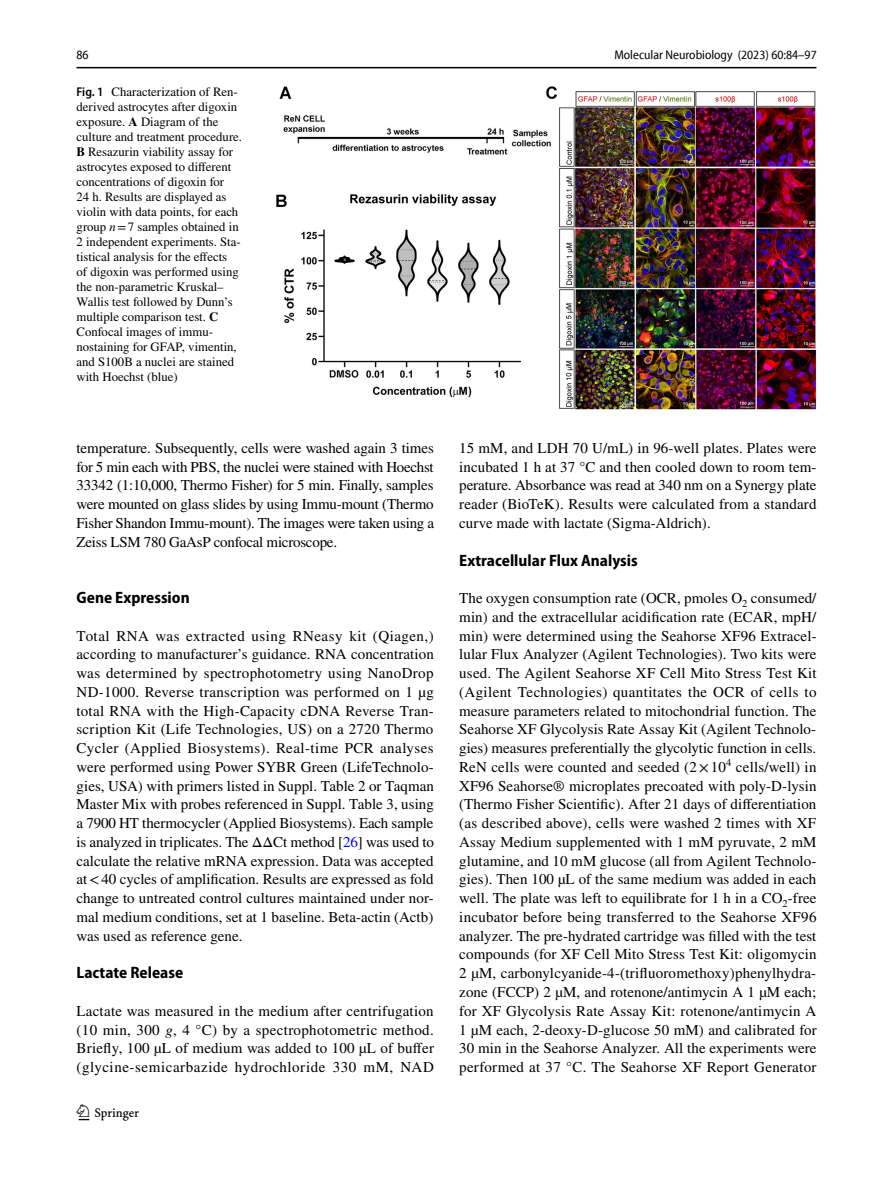
<style>
.page{position:relative;width:893px;height:1187px;background:#fff}
.page>*{position:absolute;margin:0;border:0;box-sizing:border-box;transform-origin:0 0}
.t1{font:22.5px "Springnew Regular 3";color:#000}
.t2{font:700 semi-condensed 16.5px "Myriad Pro";color:#000}
.t3{font:15px/18.8px "STIX";letter-spacing:.005em;color:#000;text-align:justify}
.t4{font:12.75px/15px "STIX";color:#000}
.t5{font:semi-condensed 12.75px "Myriad Pro Unic";color:#000}
.s1{font-family:"Myriad Pro";font-weight:600;font-stretch:semi-condensed}
.s2{font-weight:700}
.s3{font-style:italic}
.s4{color:#00f}
</style>
<div class="page">
<hr style="left:77px;top:67px;width:739px;height:1px;background:#000">
<img style="left:276px;top:87px;width:540px;height:322px">
<p class="t5" style="left:76px;top:50px;width:14px">86</p>
<p class="t5" style="left:614px;top:50px;width:204px">Molecular Neurobiology (2023) 60:84–97</p>
<p class="t4" style="left:77px;top:85px;width:167px"><span class="s1">Fig. 1</span> Characterization of Ren&shy;derived astrocytes after digoxin exposure. <span class="s2">A</span> Diagram of the culture and treatment procedure.<br><span class="s2">B</span> Resazurin viability assay for astrocytes exposed to different concentrations of digoxin for<br>24 h. Results are displayed as violin with data points, for each group <span class="s3">n</span>=7 samples obtained in<br>2 independent experiments. Sta&shy;tistical analysis for the effects<br>of digoxin was performed using the non-parametric Kruskal–<br>Wallis test followed by Dunn’s multiple comparison test. <span class="s2">C<br></span>Confocal images of immu&shy;nostaining for GFAP, vimentin, and S100B a nuclei are stained with Hoechst (blue)</p>
<p class="t3" style="left:77px;top:439px;width:359px">temperature. Subsequently, cells were washed again 3 times for 5 min each with PBS, the nuclei were stained with Hoechst 33342 (1:10,000, Thermo Fisher) for 5 min. Finally, samples were mounted on glass slides by using Immu-mount (Thermo Fisher Shandon Immu-mount). The images were taken using a Zeiss LSM 780 GaAsP confocal microscope.</p>
<p class="t2" style="left:77px;top:588px;width:115px">Gene Expression</p>
<p class="t3" style="left:77px;top:627px;width:359px">Total RNA was extracted using RNeasy kit (Qiagen,) according to manufacturer’s guidance. RNA concentration was determined by spectrophotometry using NanoDrop ND-1000. Reverse transcription was performed on 1 µg total RNA with the High-Capacity cDNA Reverse Tran&shy;scription Kit (Life Technologies, US) on a 2720 Thermo Cycler (Applied Biosystems). Real-time PCR analyses were performed using Power SYBR Green (LifeTechnolo&shy;gies, USA) with primers listed in Suppl. Table 2 or Taqman Master Mix with probes referenced in Suppl. Table 3, using a 7900 HT thermocycler (Applied Biosystems). Each sample is analyzed in triplicates. The ΔΔCt method [<span class="s4">26</span>] was used to calculate the relative mRNA expression. Data was accepted at&lt;40 cycles of amplification. Results are expressed as fold change to untreated control cultures maintained under nor&shy;mal medium conditions, set at 1 baseline. Beta-actin (Actb) was used as reference gene.</p>
<p class="t2" style="left:77px;top:963px;width:108px">Lactate Release</p>
<p class="t3" style="left:77px;top:1002px;width:359px">Lactate was measured in the medium after centrifugation (10 min, 300 <span class="s3">g</span>, 4 °C) by a spectrophotometric method.<br>Briefly, 100 µL of medium was added to 100 µL of buffer (glycine-semicarbazide hydrochloride 330 mM, NAD</p>
<h1 class="t1" style="left:79px;top:1104px;width:62px">1 3</h1>
<p class="t3" style="left:459px;top:439px;width:359px">15 mM, and LDH 70 U/mL) in 96-well plates. Plates were incubated 1 h at 37 °C and then cooled down to room tem&shy;perature. Absorbance was read at 340 nm on a Synergy plate reader (BioTeK). Results were calculated from a standard curve made with lactate (Sigma-Aldrich).</p>
<p class="t2" style="left:459px;top:550px;width:180px">Extracellular Flux Analysis</p>
<p class="t3" style="left:459px;top:589px;width:359px">The oxygen consumption rate (OCR, pmoles O<sub>2</sub> consumed/ min) and the extracellular acidification rate (ECAR, mpH/ min) were determined using the Seahorse XF96 Extracel&shy;lular Flux Analyzer (Agilent Technologies). Two kits were used. The Agilent Seahorse XF Cell Mito Stress Test Kit (Agilent Technologies) quantitates the OCR of cells to measure parameters related to mitochondrial function. The Seahorse XF Glycolysis Rate Assay Kit (Agilent Technolo&shy;gies) measures preferentially the glycolytic function in cells.<br>ReN cells were counted and seeded (2×10<sup>4</sup> cells/well) in XF96 Seahorse® microplates precoated with poly-D-lysin (Thermo Fisher Scientific). After 21 days of differentiation (as described above), cells were washed 2 times with XF Assay Medium supplemented with 1 mM pyruvate, 2 mM glutamine, and 10 mM glucose (all from Agilent Technolo&shy;gies). Then 100 µL of the same medium was added in each well. The plate was left to equilibrate for 1 h in a CO<sub>2</sub>-free incubator before being transferred to the Seahorse XF96 analyzer. The pre-hydrated cartridge was filled with the test compounds (for XF Cell Mito Stress Test Kit: oligomycin 2 µM, carbonylcyanide-4-(trifluoromethoxy)phenylhydra&shy;zone (FCCP) 2 µM, and rotenone/antimycin A 1 µM each; for XF Glycolysis Rate Assay Kit: rotenone/antimycin A 1 µM each, 2-deoxy-D-glucose 50 mM) and calibrated for 30 min in the Seahorse Analyzer. All the experiments were performed at 37 °C. The Seahorse XF Report Generator</p>
</div>
